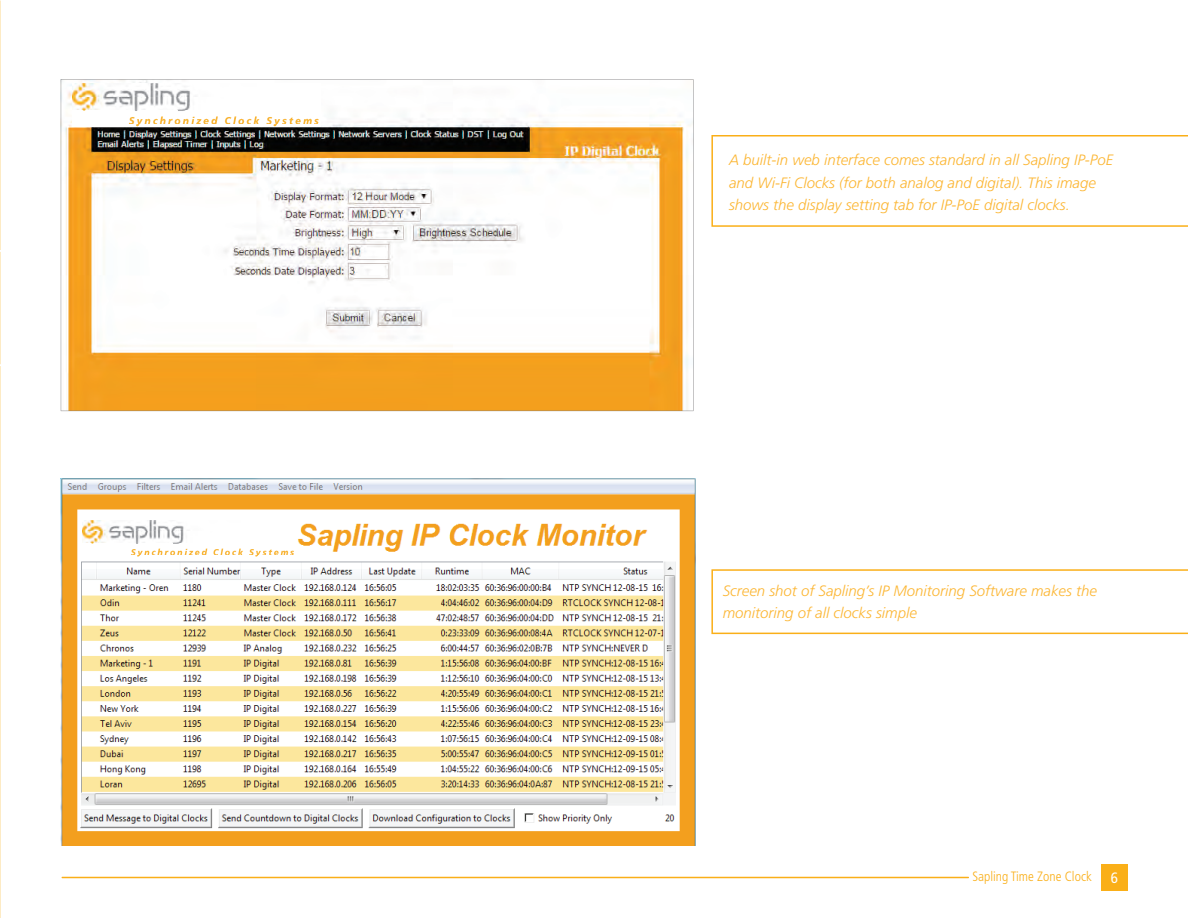
<style>
.page{position:relative;width:1188px;height:918px;background:#fff}
.page>*{position:absolute;margin:0;border:0;box-sizing:border-box;transform-origin:0 0}
.t1{font:italic 300 15px/22.5px "Frutiger LT Std";color:#fcb633}
.t2{font:condensed 15px "Frutiger LT Std";color:#fff}
.t3{font:300 condensed 13.5px "Frutiger LT Std";color:#faaf18}
</style>
<div class="page">
<img style="left:61px;top:479px;width:634px;height:366px">
<svg style="left:61px;top:79px;width:632px;height:332px"></svg>
<img style="left:72px;top:84px;width:249px;height:42px">
<div style="left:82px;top:520px;width:214px;height:40px;background:#fff"></div>
<img style="left:82px;top:520px;width:212px;height:37px">
<div style="left:1101px;top:864px;width:27px;height:27px;background:#faaf18"></div>
<hr style="left:62px;top:877px;width:907px;height:1px;background:#faaf18">
<svg style="left:711px;top:135px;width:477px;height:92px"></svg>
<svg style="left:711px;top:569px;width:477px;height:65px"></svg>
<svg style="left:0;top:252px;width:1px;height:113px"></svg>
<p class="t1" style="left:729px;top:149px;width:386px">A built-in web interface comes standard in all Sapling IP-PoE and Wi-Fi Clocks (for both analog and digital). This image shows the display setting tab for IP-PoE digital clocks.</p>
<p class="t1" style="left:723px;top:579px;width:376px">Screen shot of Sapling’s IP Monitoring Software makes the monitoring of all clocks simple</p>
<p class="t3" style="left:972px;top:869px;width:121px">Sapling Time Zone Clock</p>
<p class="t2" style="left:1111px;top:869px;width:9px">6</p>
</div>
